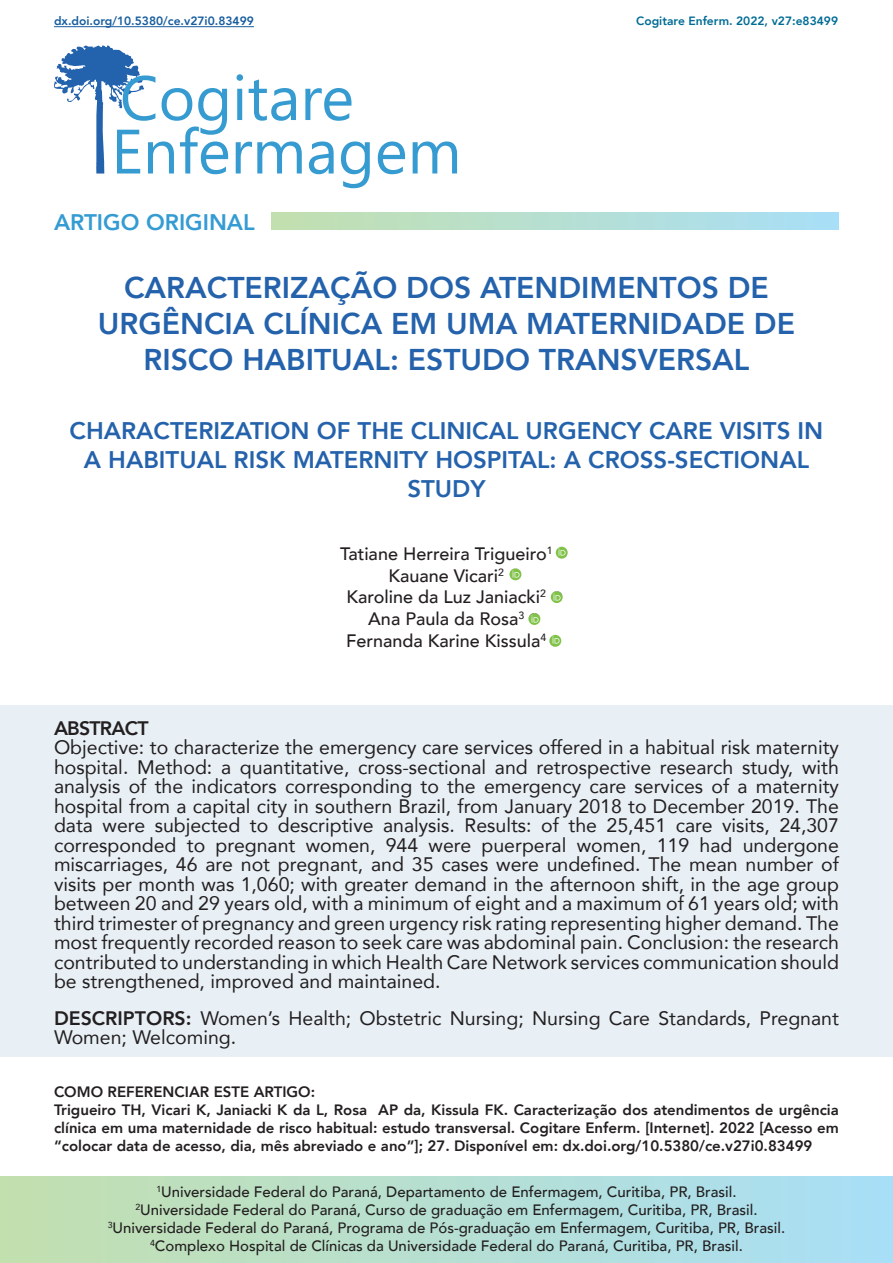
<style>
.page{position:relative;width:893px;height:1263px;background:#fff}
.page>*{position:absolute;margin:0;border:0;box-sizing:border-box;transform-origin:0 0}
.t1{font:800 30px/36px "Avenir";color:#2462ac;text-align:center}
.t2{font:800 24px/28.8px "Avenir";color:#2462ac;text-align:center}
.t3{font:800 22.5px "Avenir";color:#349bd3}
.TEXTO{font:19.5px/19.5px "Avenir";color:#231f20;text-align:justify}
.t4{font:800 19.5px "Avenir";letter-spacing:-.04em;color:#231f20}
.t5{font:500 18px "Avenir";color:#231f20}
.t6{font:500 15px "Avenir";color:#231f20}
.t7{font:800 15px/18px "Avenir";color:#231f20;text-align:justify}
.t8{font:500 12px/18.6px "Avenir";color:#231f20;text-align:center}
.t9{font:800 12px "Avenir";color:#175d9e}
.t10{font:800 12px "Avenir";color:#006c95}
.s1{font-weight:800}
</style>
<div class="page">
<svg style="left:236px;top:141px;width:66px;height:32px"></svg>
<svg style="left:309px;top:141px;width:25px;height:33px"></svg>
<svg style="left:341px;top:141px;width:29px;height:47px"></svg>
<svg style="left:378px;top:141px;width:27px;height:33px"></svg>
<svg style="left:413px;top:141px;width:44px;height:32px"></svg>
<svg style="left:54px;top:45px;width:174px;height:129px"></svg>
<svg style="left:237px;top:74px;width:6px;height:46px"></svg>
<svg style="left:249px;top:79px;width:47px;height:42px"></svg>
<svg style="left:305px;top:88px;width:46px;height:33px"></svg>
<div style="left:271px;top:213px;width:568px;height:16px;background:linear-gradient(to right,#c3dfae,#a9dff7)"></div>
<hr style="left:54px;top:26px;width:200px;height:1px;background:#175d9e">
<div style="left:0;top:705px;width:893px;height:352px;background:#e8f0f6"></div>
<div style="left:0;top:1176px;width:893px;height:87px;background:linear-gradient(to right,#c3dfae,#a9dff7)"></div>
<svg style="left:556px;top:547px;width:12px;height:12px"></svg>
<svg style="left:509px;top:568px;width:12px;height:12px"></svg>
<svg style="left:549px;top:635px;width:12px;height:12px"></svg>
<svg style="left:528px;top:613px;width:12px;height:12px"></svg>
<svg style="left:551px;top:591px;width:12px;height:12px"></svg>
<p class="t9" style="left:54px;top:10px;width:201px">dx.doi.org/10.5380/ce.v27i0.83499</p>
<p class="t3" style="left:54px;top:201px;width:202px">ARTIGO ORIGINAL</p>
<p class="t10" style="left:636px;top:10px;width:203px">Cogitare Enferm. 2022, v27:e83499</p>
<p class="t1" style="left:98px;top:267px;width:699px">CARACTERIZAÇÃO DOS ATENDIMENTOS DE<br>URGÊNCIA CLÍNICA EM UMA MATERNIDADE DE<br>RISCO HABITUAL: ESTUDO TRANSVERSAL</p>
<p class="t2" style="left:70px;top:415px;width:755px">CHARACTERIZATION OF THE CLINICAL URGENCY CARE VISITS IN<br>A HABITUAL RISK MATERNITY HOSPITAL: A CROSS-SECTIONAL<br>STUDY</p>
<p class="t5" style="left:340px;top:538px;width:214px">Tatiane Herreira Trigueiro<sup>1</sup></p>
<p class="t5" style="left:388px;top:560px;width:117px">Kauane Vicari<sup>2</sup></p>
<p class="t5" style="left:346px;top:581px;width:201px">Karoline da Luz Janiacki<sup>2</sup></p>
<p class="t5" style="left:368px;top:603px;width:157px">Ana Paula da Rosa<sup>3</sup></p>
<p class="t5" style="left:346px;top:625px;width:202px">Fernanda Karine Kissula<sup>4</sup></p>
<p class="t4" style="left:54px;top:710px;width:96px">ABSTRACT</p>
<p class="TEXTO" style="left:54px;top:737px;width:787px">Objective: to characterize the emergency care services offered in a habitual risk maternity hospital. Method: a quantitative, cross-sectional and retrospective research study, with analysis of the indicators corresponding to the emergency care services of a maternity hospital from a capital city in southern Brazil, from January 2018 to December 2019. The data were subjected to descriptive analysis. Results: of the 25,451 care visits, 24,307 corresponded to pregnant women, 944 were puerperal women, 119 had undergone miscarriages, 46 are not pregnant, and 35 cases were undefined. The mean number of visits per month was 1,060; with greater demand in the afternoon shift, in the age group between 20 and 29 years old, with a minimum of eight and a maximum of 61 years old; with third trimester of pregnancy and green urgency risk rating representing higher demand. The most frequently recorded reason to seek care was abdominal pain. Conclusion: the research contributed to understanding in which Health Care Network services communication should be strengthened, improved and maintained.</p>
<p class="TEXTO" style="left:54px;top:1007px;width:786px"><span class="s1">DESCRIPTORS:</span> Women’s Health; Obstetric Nursing; Nursing Care Standards, Pregnant<br>Women; Welcoming.</p>
<p class="t7" style="left:54px;top:1082px;width:263px">COMO REFERENCIAR ESTE ARTIGO:</p>
<p class="t7" style="left:54px;top:1100px;width:786px">Trigueiro TH, Vicari K, Janiacki K da L, Rosa AP da, Kissula FK. Caracterização dos atendimentos de urgência clínica em uma maternidade de risco habitual: estudo transversal. Cogitare Enferm. [Internet]. 2022 [Acesso em “colocar data de acesso, dia, mês abreviado e ano”]; 27. Disponível em: dx.doi.org/10.5380/ce.v27i0.83499</p>
<p class="t6" style="left:156px;top:1179px;width:582px"><sup>1</sup>Universidade Federal do Paraná, Departamento de Enfermagem, Curitiba, PR, Brasil.</p>
<p class="t6" style="left:135px;top:1197px;width:624px"><sup>2</sup>Universidade Federal do Paraná, Curso de graduação em Enfermagem, Curitiba, PR, Brasil.</p>
<p class="t6" style="left:108px;top:1215px;width:679px"><sup>3</sup>Universidade Federal do Paraná, Programa de Pós-graduação em Enfermagem, Curitiba, PR, Brasil.</p>
<p class="t6" style="left:150px;top:1233px;width:594px"><sup>4</sup>Complexo Hospital de Clínicas da Universidade Federal do Paraná, Curitiba, PR, Brasil.</p>
<p class="t8" style="left:145px;top:1216px;width:605px">Caracterização dos atendimentos de urgência clínica em uma maternidade de risco habitual: estudo transversal<br>Trigueiro TH, Vicari K, Janiacki K da L, Rosa AP da, Kissula FK</p>
</div>
